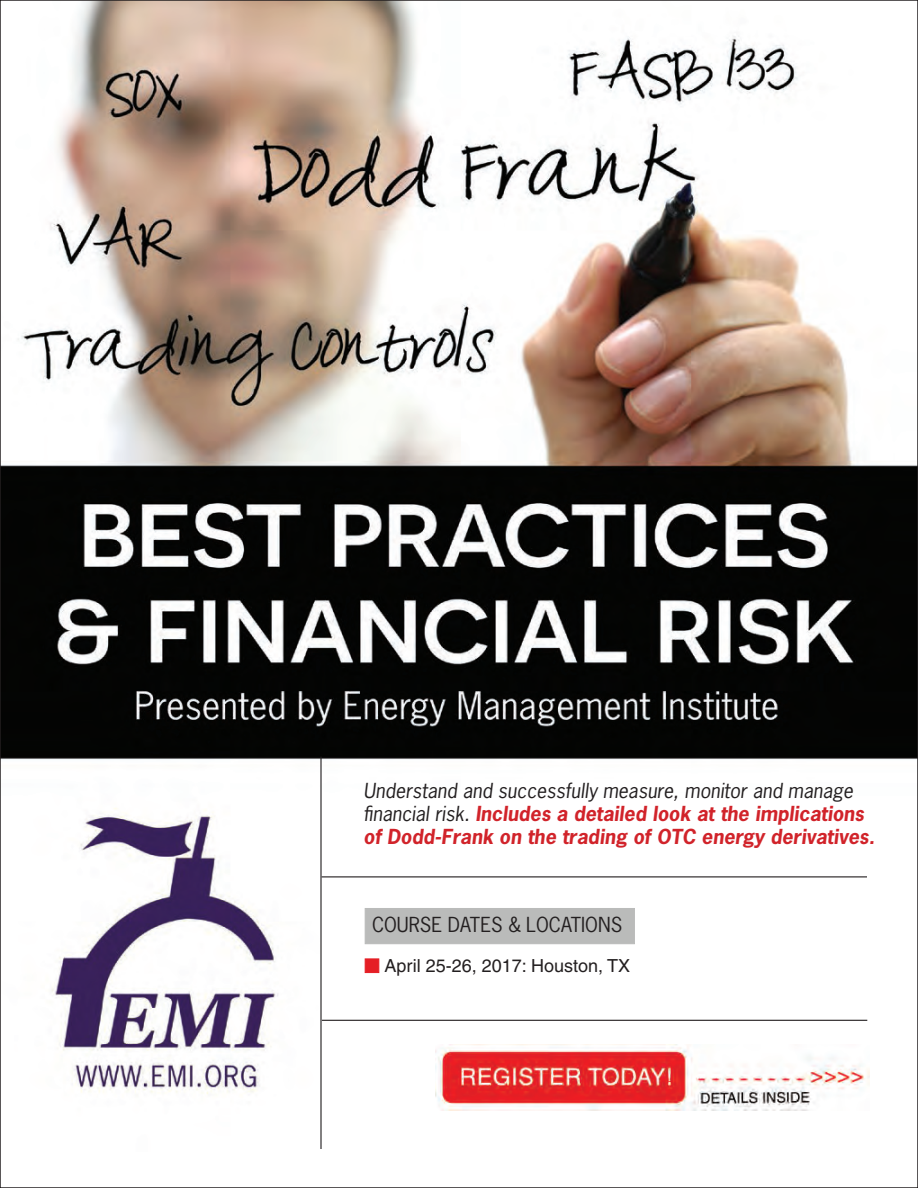
<style>
.page{position:relative;width:918px;height:1188px;background:#fff}
.page>*{position:absolute;margin:0;border:0;box-sizing:border-box;transform-origin:0 0}
.t1{font:italic 19.5px/23.4px "News Gothic Std";color:#231f20}
.t2{font:italic 700 19.5px "News Gothic Std";color:#d1232a}
.t3{font:19.5px "News Gothic Std";color:#231f20}
.t4{font:18px "Helvetica";color:#231f20}
.s1{font-weight:700;color:#d1232a}
</style>
<div class="page">
<img style="left:3px;top:3px;width:912px;height:1094px">
<hr style="left:320px;top:757px;width:2px;height:392px;background:#231f20">
<div style="left:365px;top:908px;width:270px;height:36px;background:#babbba"></div>
<img style="left:436px;top:1045px;width:434px;height:66px">
<hr style="left:322px;top:876px;width:545px;height:1px;background:#231f20">
<hr style="left:322px;top:1020px;width:545px;height:1px;background:#231f20">
<div style="left:365px;top:959px;width:14px;height:14px;background:#e51e25;border:1px solid #e51e25"></div>
<p class="t1" style="left:364px;top:779px;width:502px">Understand and successfully measure, monitor and manage financial risk. <span class="s1">Includes a detailed look at the implications</span></p>
<p class="t2" style="left:364px;top:824px;width:513px">of Dodd-Frank on the trading of OTC energy derivatives.</p>
<p class="t3" style="left:372px;top:912px;width:252px">COURSE DATES &amp; LOCATIONS</p>
<p class="t4" style="left:385px;top:955px;width:247px">April 25-26, 2017: Houston, TX</p>
</div>
